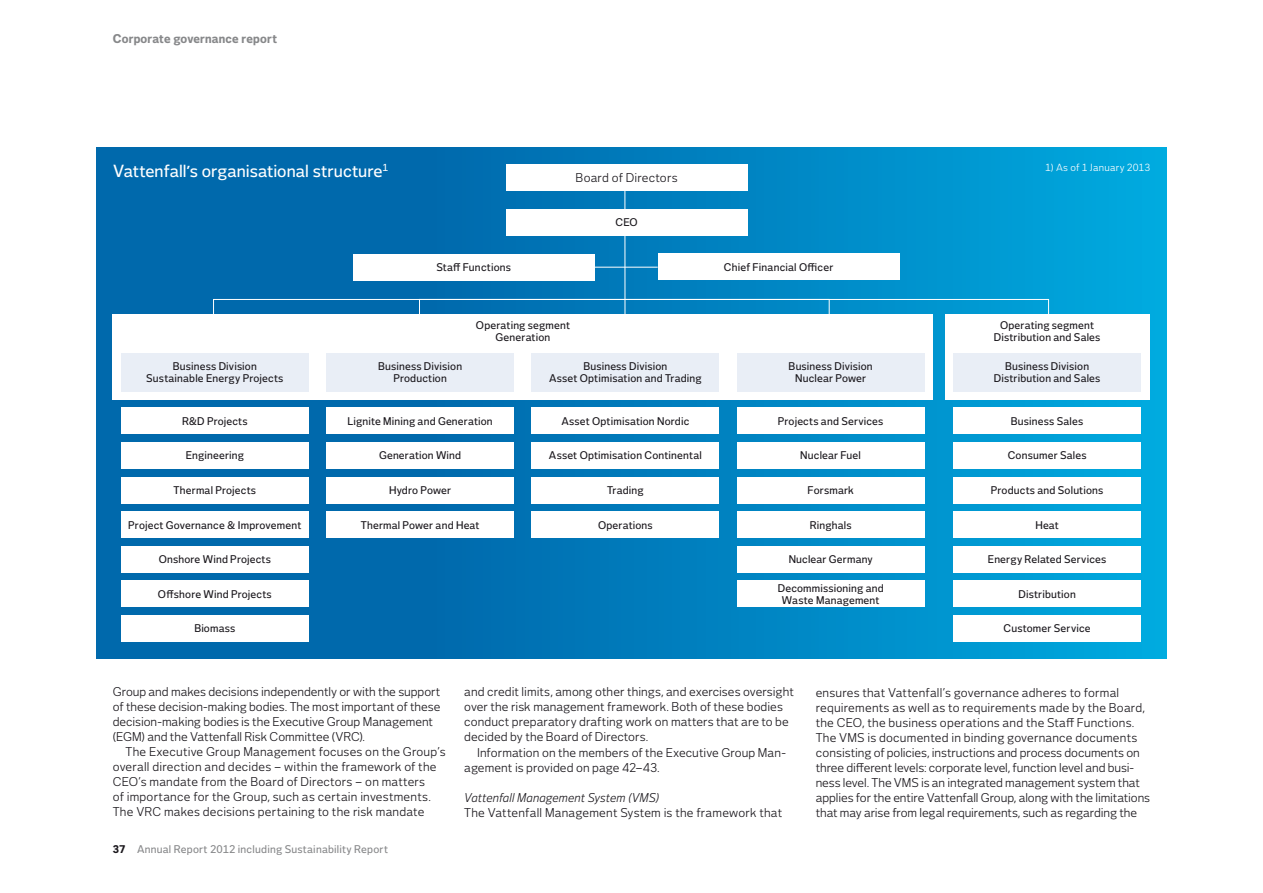
<style>
.page{position:relative;width:1263px;height:893px;background:#fff}
.page>*{position:absolute;margin:0;border:0;box-sizing:border-box;transform-origin:0 0}
.t1{font:500 16.5px "Vattenfall Voice";color:#fff}
.t2{font:12px/15px "Vattenfall Voice";letter-spacing:.005em;color:#1a171c}
.t3{font:italic 12px "Vattenfall Voice";letter-spacing:.01em;color:#1a171c}
.t4{font:800 12px "Vattenfall Voice";letter-spacing:.015em;color:#87888a}
.t5{font:500 10.5px/12px "Vattenfall Voice";letter-spacing:.015em;color:#1a171c;text-align:center}
.t6{font:500 10.5px "Vattenfall Voice";letter-spacing:.02em;color:#87888a}
.t7{font:9.75px "Vattenfall Voice";letter-spacing:.02em;color:#fff}
.s1{font-weight:800;font-size:15px}
.s2{font-weight:800;color:#1a171c}
</style>
<div class="page">
<div style="left:96px;top:147px;width:1071px;height:512px;background:linear-gradient(to right,#055ea3,#06a6dc)"></div>
<hr style="left:624px;top:178px;width:1px;height:147px;background:#fff">
<svg style="left:213px;top:299px;width:836px;height:45px;background:#1186c1"></svg>
<div style="left:113px;top:314px;width:820px;height:86px;background:#fff"></div>
<div style="left:945px;top:314px;width:204px;height:86px;background:#fff"></div>
<hr style="left:593px;top:267px;width:65px;height:1px;background:#fff">
<div style="left:506px;top:165px;width:241px;height:26px;background:#fff"></div>
<div style="left:506px;top:209px;width:241px;height:27px;background:#fff"></div>
<div style="left:658px;top:254px;width:241px;height:26px;background:#fff"></div>
<div style="left:353px;top:254px;width:242px;height:26px;background:#fff"></div>
<div style="left:121px;top:353px;width:188px;height:38px;background:#e9eef6"></div>
<div style="left:121px;top:408px;width:188px;height:26px;background:#fff"></div>
<div style="left:121px;top:442px;width:188px;height:27px;background:#fff"></div>
<div style="left:121px;top:477px;width:188px;height:26px;background:#fff"></div>
<div style="left:121px;top:511px;width:188px;height:27px;background:#fff"></div>
<div style="left:121px;top:546px;width:188px;height:26px;background:#fff"></div>
<div style="left:953px;top:408px;width:188px;height:26px;background:#fff"></div>
<div style="left:953px;top:442px;width:188px;height:27px;background:#fff"></div>
<div style="left:953px;top:477px;width:188px;height:26px;background:#fff"></div>
<div style="left:737px;top:477px;width:187px;height:26px;background:#fff"></div>
<div style="left:953px;top:511px;width:188px;height:27px;background:#fff"></div>
<div style="left:737px;top:511px;width:187px;height:27px;background:#fff"></div>
<div style="left:953px;top:546px;width:188px;height:26px;background:#fff"></div>
<div style="left:737px;top:546px;width:187px;height:26px;background:#fff"></div>
<div style="left:953px;top:580px;width:188px;height:27px;background:#fff"></div>
<div style="left:953px;top:615px;width:188px;height:26px;background:#fff"></div>
<div style="left:737px;top:580px;width:187px;height:27px;background:#fff"></div>
<div style="left:326px;top:408px;width:188px;height:26px;background:#fff"></div>
<div style="left:326px;top:442px;width:188px;height:27px;background:#fff"></div>
<div style="left:326px;top:477px;width:188px;height:26px;background:#fff"></div>
<div style="left:326px;top:511px;width:188px;height:27px;background:#fff"></div>
<div style="left:326px;top:353px;width:188px;height:38px;background:#e9eef6"></div>
<div style="left:532px;top:408px;width:187px;height:26px;background:#fff"></div>
<div style="left:532px;top:442px;width:187px;height:27px;background:#fff"></div>
<div style="left:532px;top:477px;width:187px;height:26px;background:#fff"></div>
<div style="left:532px;top:511px;width:187px;height:27px;background:#fff"></div>
<div style="left:532px;top:353px;width:187px;height:38px;background:#e9eef6"></div>
<div style="left:737px;top:408px;width:187px;height:26px;background:#fff"></div>
<div style="left:737px;top:442px;width:187px;height:27px;background:#fff"></div>
<div style="left:737px;top:353px;width:187px;height:38px;background:#e9eef6"></div>
<div style="left:953px;top:353px;width:188px;height:38px;background:#e9eef6"></div>
<div style="left:121px;top:580px;width:188px;height:27px;background:#fff"></div>
<div style="left:121px;top:615px;width:188px;height:26px;background:#fff"></div>
<p class="t4" style="left:113px;top:32px;width:166px">Corporate governance report</p>
<h1 class="t1" style="left:113px;top:161px;width:277px">Vattenfall<span class="s1">’</span>s organisational structure<sup>1</sup></h1>
<p class="t2" style="left:576px;top:171px;width:103px">Board of Directors</p>
<p class="t5" style="left:615px;top:217px;width:24px">CEO</p>
<p class="t5" style="left:436px;top:261px;width:76px">Staff Functions</p>
<p class="t5" style="left:724px;top:261px;width:111px">Chief Financial Officer</p>
<p class="t7" style="left:1045px;top:162px;width:107px">1) As of 1 January 2013</p>
<p class="t5" style="left:476px;top:319px;width:96px">Operating segment<br>Generation</p>
<p class="t5" style="left:994px;top:319px;width:108px">Operating segment<br>Distribution and Sales</p>
<p class="t5" style="left:146px;top:361px;width:139px">Business Division<br>Sustainable Energy Projects</p>
<p class="t5" style="left:182px;top:415px;width:67px">R&amp;D Projects</p>
<p class="t5" style="left:186px;top:450px;width:60px">Engineering</p>
<p class="t5" style="left:174px;top:484px;width:84px">Thermal Projects</p>
<p class="t5" style="left:128px;top:519px;width:175px">Project Governance &amp; Improvement</p>
<p class="t5" style="left:159px;top:553px;width:114px">Onshore Wind Projects</p>
<p class="t5" style="left:158px;top:588px;width:115px">Offshore Wind Projects</p>
<p class="t5" style="left:194px;top:622px;width:43px">Biomass</p>
<p class="t5" style="left:378px;top:361px;width:86px">Business Division<br>Production</p>
<p class="t5" style="left:348px;top:415px;width:147px">Lignite Mining and Generation</p>
<p class="t5" style="left:379px;top:450px;width:84px">Generation Wind</p>
<p class="t5" style="left:389px;top:484px;width:64px">Hydro Power</p>
<p class="t5" style="left:361px;top:519px;width:120px">Thermal Power and Heat</p>
<p class="t5" style="left:549px;top:361px;width:154px">Business Division<br>Asset Optimisation and Trading</p>
<p class="t5" style="left:561px;top:415px;width:129px">Asset Optimisation Nordic</p>
<p class="t5" style="left:549px;top:450px;width:154px">Asset Optimisation Continental</p>
<p class="t5" style="left:607px;top:484px;width:38px">Trading</p>
<p class="t5" style="left:598px;top:519px;width:56px">Operations</p>
<p class="t5" style="left:789px;top:361px;width:86px">Business Division<br>Nuclear Power</p>
<p class="t5" style="left:994px;top:361px;width:108px">Business Division<br>Distribution and Sales</p>
<p class="t5" style="left:778px;top:415px;width:107px">Projects and Services</p>
<p class="t5" style="left:800px;top:450px;width:62px">Nuclear Fuel</p>
<p class="t5" style="left:1011px;top:415px;width:74px">Business Sales</p>
<p class="t5" style="left:1008px;top:450px;width:80px">Consumer Sales</p>
<p class="t5" style="left:808px;top:484px;width:48px">Forsmark</p>
<p class="t5" style="left:991px;top:484px;width:114px">Products and Solutions</p>
<p class="t5" style="left:810px;top:519px;width:43px">Ringhals</p>
<p class="t5" style="left:1035px;top:519px;width:25px">Heat</p>
<p class="t5" style="left:789px;top:553px;width:86px">Nuclear Germany</p>
<p class="t5" style="left:988px;top:553px;width:120px">Energy Related Services</p>
<p class="t5" style="left:1018px;top:588px;width:59px">Distribution</p>
<p class="t5" style="left:1003px;top:622px;width:89px">Customer Service</p>
<p class="t5" style="left:778px;top:582px;width:107px">Decommissioning and<br>Waste Management</p>
<p class="t2" style="left:113px;top:685px;width:329px">Group and makes decisions independently or with the support of these decision-making bodies. The most important of these decision-making bodies is the Executive Group Management (EGM) and the Vattenfall Risk Committee (VRC).</p>
<p class="t2" style="left:113px;top:745px;width:334px;text-indent:13px">The Executive Group Management focuses on the Group’s overall direction and decides – within the framework of the CEO’s mandate from the Board of Directors – on matters<br>of importance for the Group, such as certain investments.<br>The VRC makes decisions pertaining to the risk mandate</p>
<p class="t6" style="left:113px;top:843px;width:277px"><span class="s2">37</span> Annual Report 2012 including Sustainability Report</p>
<p class="t2" style="left:464px;top:685px;width:331px">and credit limits, among other things, and exercises oversight over the risk management framework. Both of these bodies conduct preparatory drafting work on matters that are to be decided by the Board of Directors.</p>
<p class="t2" style="left:464px;top:745px;width:323px;text-indent:13px">Information on the members of the Executive Group Man&shy;agement is provided on page 42–43.</p>
<p class="t3" style="left:464px;top:789px;width:196px">Vattenfall Management System (VMS)</p>
<p class="t2" style="left:464px;top:805px;width:319px">The Vattenfall Management System is the framework that</p>
<p class="t2" style="left:816px;top:685px;width:336px">ensures that Vattenfall’s governance adheres to formal requirements as well as to requirements made by the Board, the CEO, the business operations and the Staff Functions.<br>The VMS is documented in binding governance documents consisting of policies, instructions and process documents on three different levels: corporate level, function level and busi&shy;ness level. The VMS is an integrated management system that applies for the entire Vattenfall Group, along with the limitations that may arise from legal requirements, such as regarding the</p>
</div>
